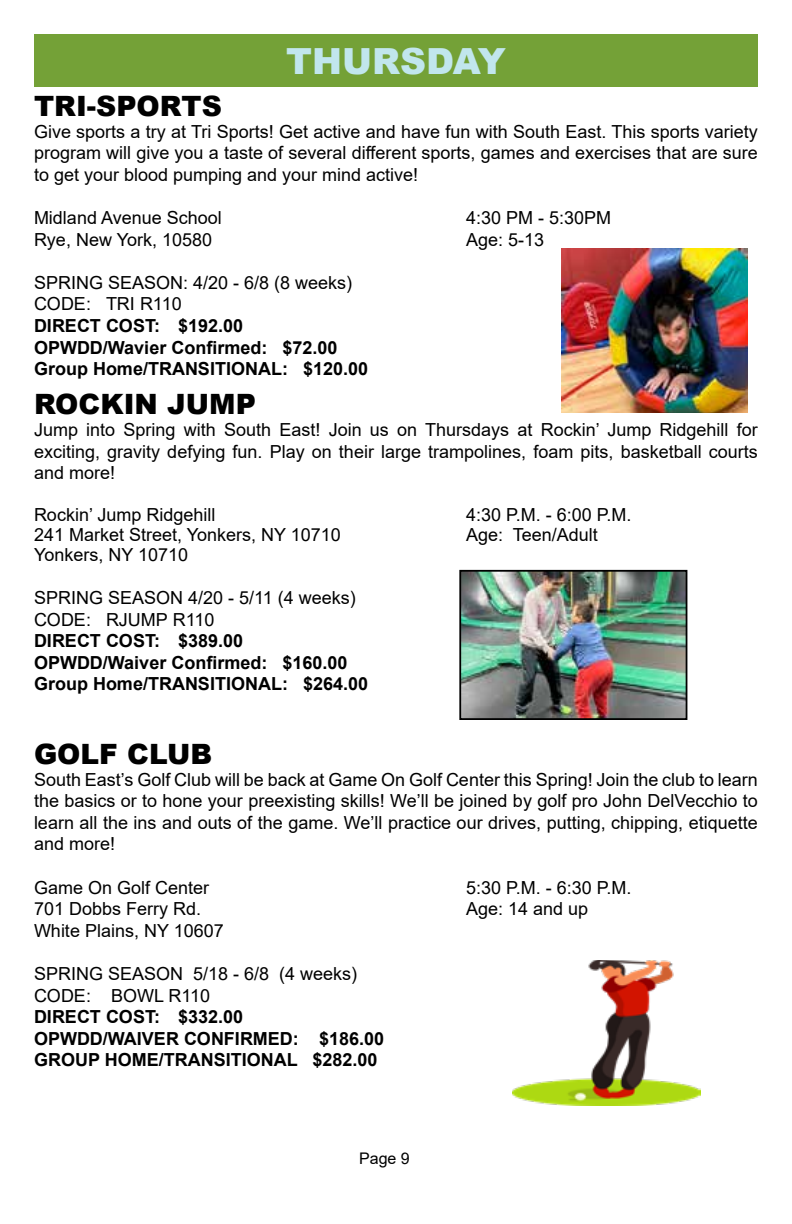
<style>
.page{position:relative;width:792px;height:1224px;background:#fff}
.page>*{position:absolute;margin:0;border:0;box-sizing:border-box;transform-origin:0 0}
.t1{font:900 36px "Arial";color:#c1e6ed}
.t2{font:900 28px "Arial";color:#000}
.t3{font:18px/21.6px "Arial";color:#000;text-align:justify}
.t4{font:700 18px/21.6px "Arial";color:#000}
.t5{font:16px "Arial";color:#000}
</style>
<div class="page">
<div style="left:34px;top:34px;width:724px;height:52px;background:#74a137"></div>
<img style="left:562px;top:248px;width:186px;height:165px">
<img style="left:462px;top:573px;width:222px;height:144px">
<div style="left:459px;top:570px;width:228px;height:150px;border:2px solid #000"></div>
<img style="left:512px;top:960px;width:188px;height:145px">
<h1 class="t1" style="left:286px;top:35px;width:221px">THURSDAY</h1>
<h2 class="t2" style="left:34px;top:86px;width:189px">TRI-SPORTS</h2>
<p class="t3" style="left:34px;top:120px;width:725px">Give sports a try at Tri Sports! Get active and have fun with South East. This sports variety program will give you a taste of several different sports, games and exercises that are sure to get your blood pumping and your mind active!</p>
<p class="t3" style="left:34px;top:207px;width:189px">Midland Avenue School</p>
<p class="t3" style="left:466px;top:207px;width:147px">4:30 PM - 5:30PM</p>
<p class="t3" style="left:34px;top:228px;width:180px">Rye, New York, 10580</p>
<p class="t3" style="left:466px;top:228px;width:80px">Age: 5-13</p>
<p class="t3" style="left:34px;top:272px;width:320px">SPRING SEASON: 4/20 - 6/8 (8 weeks)<br>CODE: TRI R110</p>
<p class="t4" style="left:34px;top:315px;width:336px">DIRECT COST: $192.00<br>OPWDD/Wavier Confirmed: $72.00<br>Group Home/TRANSITIONAL: $120.00</p>
<h2 class="t2" style="left:34px;top:384px;width:223px">ROCKIN JUMP</h2>
<p class="t3" style="left:34px;top:419px;width:725px">Jump into Spring with South East! Join us on Thursdays at Rockin’ Jump Ridgehill for exciting, gravity defying fun. Play on their large trampolines, foam pits, basketball courts and more!</p>
<p class="t3" style="left:34px;top:504px;width:183px">Rockin’ Jump Ridgehill</p>
<p class="t3" style="left:466px;top:504px;width:167px">4:30 P.M. - 6:00 P.M.</p>
<p class="t3" style="left:34px;top:524px;width:308px">241 Market Street, Yonkers, NY 10710</p>
<p class="t3" style="left:466px;top:524px;width:133px">Age: Teen/Adult</p>
<p class="t3" style="left:34px;top:544px;width:156px">Yonkers, NY 10710</p>
<p class="t3" style="left:34px;top:587px;width:323px">SPRING SEASON 4/20 - 5/11 (4 weeks)<br>CODE: RJUMP R110</p>
<p class="t4" style="left:34px;top:630px;width:336px">DIRECT COST: $389.00<br>OPWDD/Waiver Confirmed: $160.00<br>Group Home/TRANSITIONAL: $264.00</p>
<h2 class="t2" style="left:34px;top:734px;width:180px">GOLF CLUB</h2>
<p class="t3" style="left:34px;top:768px;width:725px">South East’s Golf Club will be back at Game On Golf Center this Spring! Join the club to learn the basics or to hone your preexisting skills! We’ll be joined by golf pro John DelVecchio to learn all the ins and outs of the game. We’ll practice our drives, putting, chipping, etiquette and more!</p>
<p class="t3" style="left:34px;top:876px;width:177px">Game On Golf Center</p>
<p class="t3" style="left:466px;top:876px;width:167px">5:30 P.M. - 6:30 P.M.</p>
<p class="t3" style="left:34px;top:898px;width:169px">701 Dobbs Ferry Rd.</p>
<p class="t3" style="left:466px;top:898px;width:124px">Age: 14 and up</p>
<p class="t3" style="left:34px;top:920px;width:191px">White Plains, NY 10607</p>
<p class="t3" style="left:34px;top:963px;width:325px">SPRING SEASON 5/18 - 6/8 (4 weeks)<br>CODE: BOWL R110</p>
<p class="t4" style="left:34px;top:1006px;width:352px">DIRECT COST: $332.00<br>OPWDD/WAIVER CONFIRMED: $186.00<br>GROUP HOME/TRANSITIONAL $282.00</p>
<p class="t5" style="left:359px;top:1147px;width:52px">Page 9</p>
</div>
